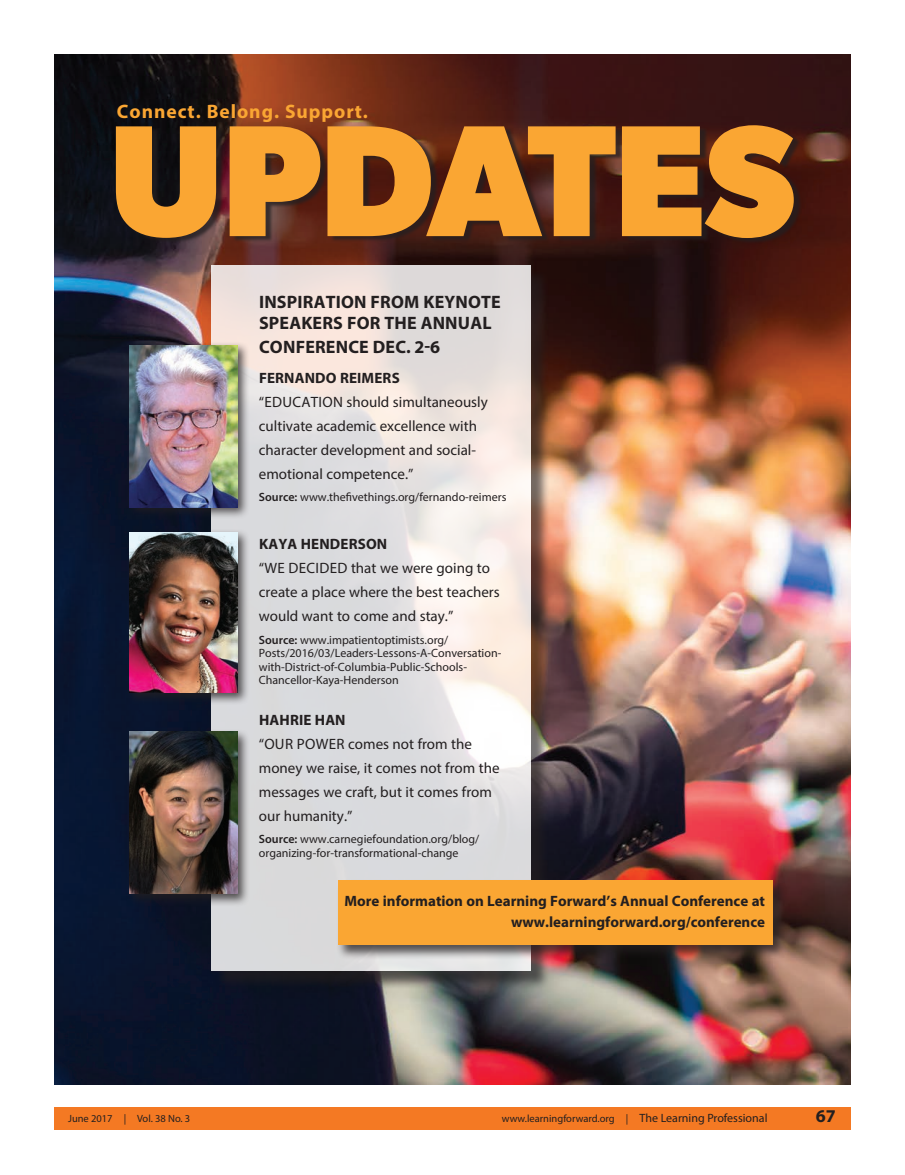
<style>
.page{position:relative;width:905px;height:1175px;background:#fff}
.page>*{position:absolute;margin:0;border:0;box-sizing:border-box;transform-origin:0 0}
.t1{font:700 159px "Gibson";letter-spacing:-.01em;color:#faa633}
.t2{font:700 19.5px "Myriad Pro";letter-spacing:.05em;color:#faa633}
.box{font:700 18px/21px "Myriad Pro";letter-spacing:.01em;color:#231f20}
.box-2{font:15px/24px "Myriad Pro";color:#231f20}
.box-3{font:700 15px/21px "Myriad Pro";color:#231f20;text-align:right}
.box-4{font:12px/13.5px "Myriad Pro";color:#231f20}
.t3{font:10.5px "Myriad Pro";color:#231f20}
.s1{font-weight:600}
.s2{font-size:12px}
</style>
<div class="page">
<img style="left:54px;top:55px;width:796px;height:1029px">
<div style="left:119px;top:126px;width:683px;height:118px;background:#231f20;opacity:.75"></div>
<div style="left:54px;top:1107px;width:796px;height:23px;background:#f47923"></div>
<div style="left:214px;top:268px;width:336px;height:721px;background:#231f20;opacity:.75"></div>
<svg style="left:212px;top:266px;width:319px;height:705px;background:#e5e0e0"></svg>
<div style="left:125px;top:341px;width:125px;height:565px;background:#231f20;opacity:.75"></div>
<img style="left:129px;top:532px;width:108px;height:160px">
<img style="left:129px;top:731px;width:108px;height:162px">
<img style="left:129px;top:345px;width:108px;height:162px">
<div style="left:336px;top:879px;width:451px;height:81px;background:#231f20;opacity:.75"></div>
<div style="left:338px;top:880px;width:435px;height:64px;background:#faa633"></div>
<p class="t2" style="left:117px;top:99px;width:253px">Connect. Belong. Support.</p>
<p class="t1" style="left:109px;top:87px;width:688px">UPDATES</p>
<p class="box" style="left:259px;top:290px;width:243px">INSPIRATION FROM KEYNOTE<br>SPEAKERS FOR THE ANNUAL</p>
<p class="box" style="left:259px;top:335px;width:183px">CONFERENCE DEC. 2-6</p>
<p class="box-3" style="left:259px;top:366px;width:142px">FERNANDO REIMERS</p>
<p class="box-2" style="left:259px;top:389px;width:230px">“EDUCATION should simultaneously cultivate academic excellence with character development and social&shy;emotional competence.”</p>
<p class="box-4" style="left:259px;top:490px;width:249px"><span class="s1">Source:</span> www.thefivethings.org/fernando-reimers</p>
<p class="box-3" style="left:259px;top:533px;width:130px">KAYA HENDERSON</p>
<p class="box-2" style="left:259px;top:556px;width:242px">“WE DECIDED that we were going to create a place where the best teachers would want to come and stay.”</p>
<p class="box-4" style="left:259px;top:632px;width:244px"><span class="s1">Source:</span> www.impatientoptimists.org/ Posts/2016/03/Leaders-Lessons-A-Conversation&shy;with-District-of-Columbia-Public-Schools-Chancellor-Kaya-Henderson</p>
<p class="box-3" style="left:259px;top:708px;width:88px">HAHRIE HAN</p>
<p class="box-2" style="left:259px;top:731px;width:242px">“OUR POWER comes not from the money we raise, it comes not from the messages we craft, but it comes from our humanity.”</p>
<p class="box-4" style="left:259px;top:832px;width:222px"><span class="s1">Source:</span> www.carnegiefoundation.org/blog/ organizing-for-transformational-change</p>
<p class="box-3" style="left:344px;top:890px;width:422px">More information on Learning Forward’s Annual Conference at www.learningforward.org/conference</p>
<p class="t3" style="left:68px;top:1112px;width:124px">June 2017 | Vol. 38 No. 3</p>
<p class="t3" style="left:502px;top:1112px;width:267px">www.learningforward.org | <span class="s2">The Learning Professional</span></p>
<p class="box" style="left:816px;top:1105px;width:21px">67</p>
</div>
